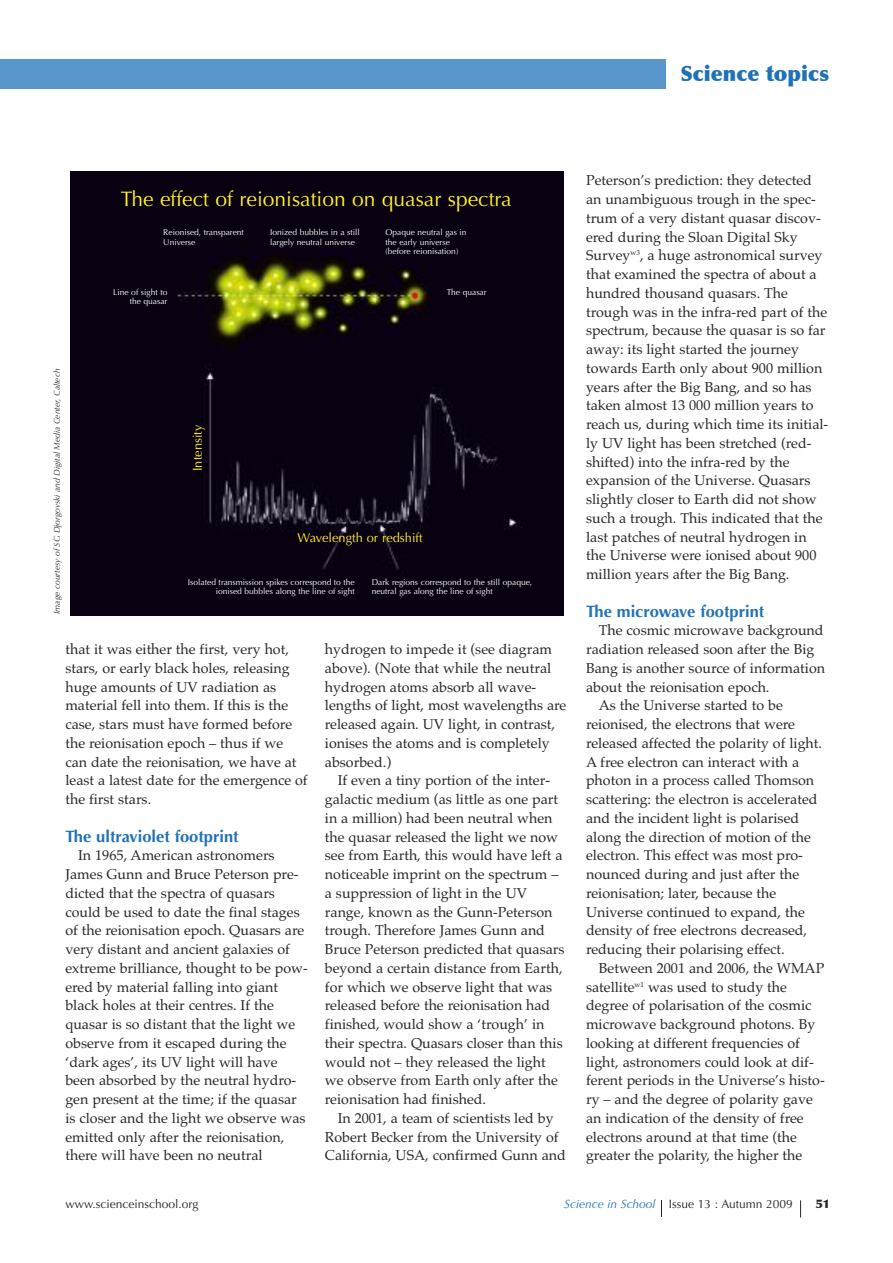
<style>
.page{position:relative;width:893px;height:1263px;background:#fff}
.page>*{position:absolute;margin:0;border:0;box-sizing:border-box;transform-origin:0 0}
.t1{font:21px "Optima";color:#fff12a}
.t2{font:900 21px "Optima";color:#1f71b9}
.t3{font:700 16.5px "Optima";color:#1f71b9}
.t4{font:14.25px/18.8px "Palatino";color:#272627}
.t5{font:12.9px "Optima";color:#fff12a}
.t6{font:12px "Optima";color:#272627}
.t7{font:900 12px "Optima";color:#272627}
.t8{font:8.4px/9.3px "Optima";color:#fff}
.t9{font:italic 8.4px "Optima";color:#272627}
.s1{font-style:italic;color:#1f71b9}
</style>
<div class="page">
<div style="left:0;top:60px;width:666px;height:29px;background:#5795ca"></div>
<svg style="left:661px;top:1200px;width:1px;height:17px"></svg>
<svg style="left:800px;top:1200px;width:1px;height:17px"></svg>
<img style="left:70px;top:172px;width:493px;height:443px">
<h1 class="t2" style="left:680px;top:61px;width:150px">Science topics</h1>
<h1 class="t1" style="left:121px;top:186px;width:392px">The effect of reionisation on quasar spectra</h1>
<p class="t8" style="left:163px;top:228px;width:82px">Reionised, transparent<br>Universe</p>
<p class="t8" style="left:270px;top:228px;width:91px">Ionized bubbles in a still largely neutral universe</p>
<p class="t8" style="left:386px;top:228px;width:83px">Opaque neutral gas in the early universe (before reionisation)</p>
<p class="t9" style="left:52px;top:614px;width:247px;rotate:-90deg">Image courtesy of SG Djorgovski and Digital Media Center, Caltech</p>
<p class="t8" style="left:113px;top:287px;width:56px">Line of sight to</p>
<p class="t8" style="left:447px;top:287px;width:41px">The quasar</p>
<p class="t8" style="left:130px;top:297px;width:39px">the quasar</p>
<p class="t5" style="left:190px;top:471px;width:48px;rotate:-90deg">Intensity</p>
<p class="t5" style="left:297px;top:530px;width:127px">Wavelength or redshift</p>
<p class="t8" style="left:188px;top:577px;width:168px;text-align:right">Isolated transmission spikes correspond to the ionised bubbles along the line of sight</p>
<p class="t8" style="left:372px;top:577px;width:162px">Dark regions correspond to the still opaque, neutral gas along the line of sight</p>
<p class="t4" style="left:65px;top:640px;width:244px">that it was either the first, very hot, stars, or early black holes, releasing huge amounts of UV radiation as material fell into them. If this is the case, stars must have formed before the reionisation epoch – thus if we can date the reionisation, we have at least a latest date for the emergence of the first stars.</p>
<p class="t3" style="left:65px;top:826px;width:175px">The ultraviolet footprint</p>
<p class="t4" style="left:65px;top:846px;width:244px;text-indent:13px">In 1965, American astronomers James Gunn and Bruce Peterson pre&shy;dicted that the spectra of quasars could be used to date the final stages of the reionisation epoch. Quasars are very distant and ancient galaxies of extreme brilliance, thought to be pow&shy;ered by material falling into giant black holes at their centres. If the quasar is so distant that the light we observe from it escaped during the ‘dark ages’, its UV light will have been absorbed by the neutral hydro&shy;gen present at the time; if the quasar is closer and the light we observe was emitted only after the reionisation, there will have been no neutral</p>
<p class="t4" style="left:325px;top:640px;width:243px">hydrogen to impede it (see diagram above). (Note that while the neutral hydrogen atoms absorb all wave&shy;lengths of light, most wavelengths are released again. UV light, in contrast, ionises the atoms and is completely absorbed.)</p>
<p class="t4" style="left:325px;top:771px;width:241px;text-indent:13px">If even a tiny portion of the inter&shy;galactic medium (as little as one part in a million) had been neutral when the quasar released the light we now see from Earth, this would have left a noticeable imprint on the spectrum – a suppression of light in the UV range, known as the Gunn-Peterson trough. Therefore James Gunn and Bruce Peterson predicted that quasars beyond a certain distance from Earth, for which we observe light that was released before the reionisation had finished, would show a ‘trough’ in their spectra. Quasars closer than this would not – they released the light we observe from Earth only after the reionisation had finished.</p>
<p class="t4" style="left:325px;top:1108px;width:242px;text-align:center">In 2001, a team of scientists led by<br>Robert Becker from the University of<br>California, USA, confirmed Gunn and</p>
<p class="t4" style="left:586px;top:171px;width:244px">Peterson’s prediction: they detected an unambiguous trough in the spec&shy;trum of a very distant quasar discov&shy;ered during the Sloan Digital Sky Survey<sup>w3</sup>, a huge astronomical survey that examined the spectra of about a hundred thousand quasars. The trough was in the infra-red part of the spectrum, because the quasar is so far away: its light started the journey towards Earth only about 900 million years after the Big Bang, and so has taken almost 13 000 million years to reach us, during which time its initial&shy;ly UV light has been stretched (red&shy;shifted) into the infra-red by the expansion of the Universe. Quasars slightly closer to Earth did not show such a trough. This indicated that the last patches of neutral hydrogen in the Universe were ionised about 900 million years after the Big Bang.</p>
<p class="t3" style="left:586px;top:601px;width:180px">The microwave footprint</p>
<p class="t4" style="left:599px;top:621px;width:226px">The cosmic microwave background</p>
<p class="t4" style="left:586px;top:640px;width:230px">radiation released soon after the Big</p>
<p class="t4" style="left:586px;top:658px;width:240px">Bang is another source of information</p>
<p class="t4" style="left:586px;top:677px;width:185px">about the reionisation epoch.</p>
<p class="t4" style="left:599px;top:696px;width:186px">As the Universe started to be</p>
<p class="t4" style="left:586px;top:715px;width:210px">reionised, the electrons that were</p>
<p class="t4" style="left:586px;top:733px;width:238px">released affected the polarity of light.</p>
<p class="t4" style="left:586px;top:752px;width:215px">A free electron can interact with a</p>
<p class="t4" style="left:586px;top:771px;width:230px">photon in a process called Thomson</p>
<p class="t4" style="left:586px;top:790px;width:233px">scattering: the electron is accelerated</p>
<p class="t4" style="left:586px;top:808px;width:215px">and the incident light is polarised</p>
<p class="t4" style="left:586px;top:827px;width:226px">along the direction of motion of the</p>
<p class="t4" style="left:586px;top:846px;width:218px">electron. This effect was most pro-</p>
<p class="t4" style="left:586px;top:865px;width:215px">nounced during and just after the</p>
<p class="t4" style="left:586px;top:883px;width:192px">reionisation; later, because the</p>
<p class="t4" style="left:586px;top:902px;width:220px">Universe continued to expand, the</p>
<p class="t4" style="left:586px;top:921px;width:223px">density of free electrons decreased,</p>
<p class="t4" style="left:586px;top:940px;width:200px">reducing their polarising effect.</p>
<p class="t4" style="left:599px;top:958px;width:227px">Between 2001 and 2006, the WMAP</p>
<p class="t4" style="left:586px;top:977px;width:202px">satellite<sup>w1</sup> was used to study the</p>
<p class="t4" style="left:586px;top:996px;width:227px">degree of polarisation of the cosmic</p>
<p class="t4" style="left:586px;top:1015px;width:231px">microwave background photons. By</p>
<p class="t4" style="left:586px;top:1033px;width:215px">looking at different frequencies of</p>
<p class="t4" style="left:586px;top:1052px;width:229px">light, astronomers could look at dif-</p>
<p class="t4" style="left:586px;top:1071px;width:240px">ferent periods in the Universe’s histo-</p>
<p class="t4" style="left:586px;top:1090px;width:228px">ry – and the degree of polarity gave</p>
<p class="t4" style="left:586px;top:1108px;width:219px">an indication of the density of free</p>
<p class="t4" style="left:586px;top:1127px;width:212px">electrons around at that time (the</p>
<p class="t4" style="left:586px;top:1146px;width:218px">greater the polarity, the higher the</p>
<p class="t6" style="left:65px;top:1196px;width:134px">www.scienceinschool.org</p>
<p class="t6" style="left:564px;top:1197px;width:230px"><span class="s1">Science in School</span> Issue 13 : Autumn 2009</p>
<p class="t7" style="left:816px;top:1196px;width:16px">51</p>
</div>
